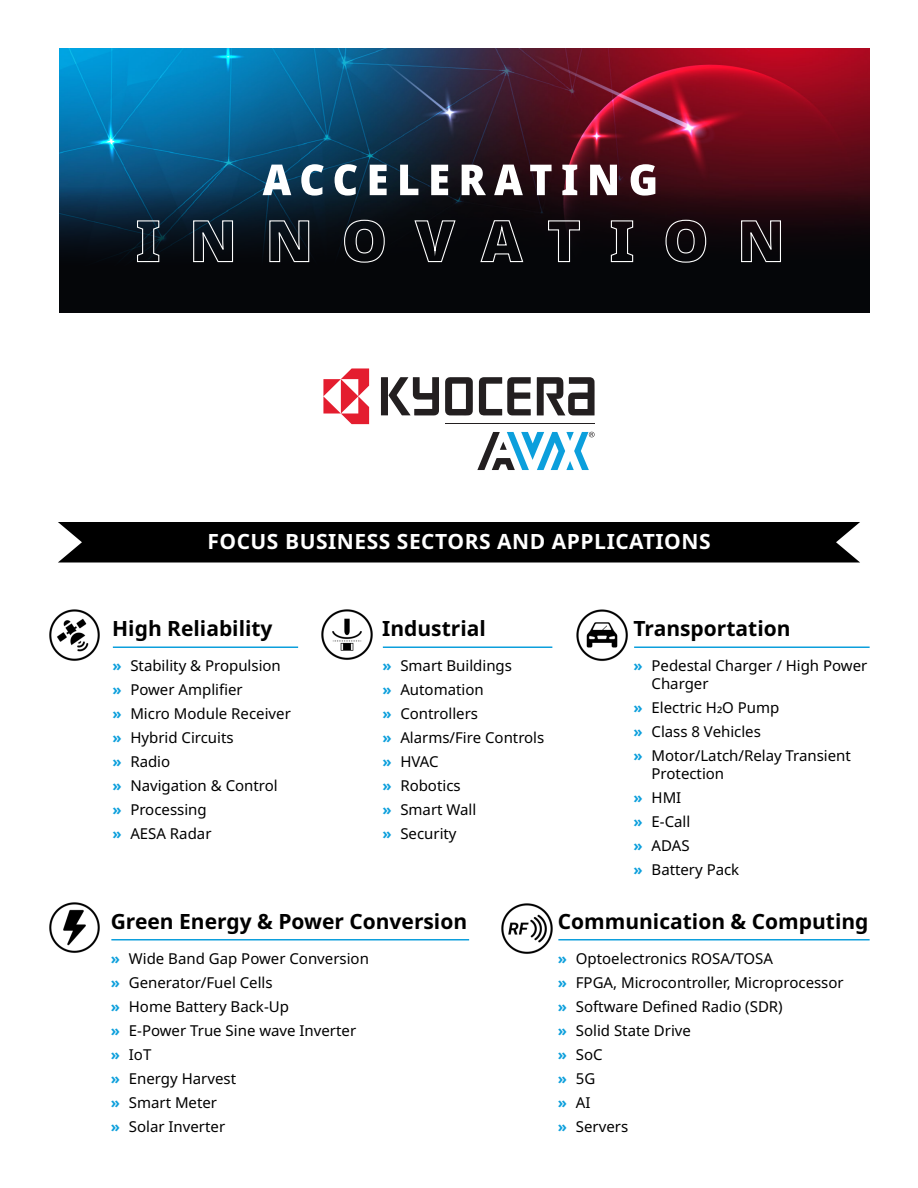
<style>
.page{position:relative;width:918px;height:1188px;background:#fff}
.page>*{position:absolute;margin:0;border:0;box-sizing:border-box;transform-origin:0 0}
.t1{font:700 21px "Noto Sans";color:#000}
.t2{font:700 21px "Noto Sans";letter-spacing:.025em;color:#fff}
.t3{font:15px/24px "Noto Sans";color:#000}
.t4{font:700 15px/24px "Noto Sans";color:#0c9fdc;text-align:justify}
</style>
<div class="page">
<img style="left:59px;top:48px;width:811px;height:113px">
<svg style="left:445px;top:377px;width:28px;height:39px"></svg>
<svg style="left:537px;top:377px;width:58px;height:39px"></svg>
<svg style="left:479px;top:377px;width:52px;height:38px"></svg>
<svg style="left:381px;top:377px;width:58px;height:38px"></svg>
<svg style="left:477px;top:432px;width:118px;height:38px"></svg>
<hr style="left:445px;top:423px;width:150px;height:1px;background:#231f20">
<svg style="left:323px;top:368px;width:46px;height:56px"></svg>
<div style="left:58px;top:522px;width:802px;height:40px;background:#000"></div>
<img style="left:501px;top:903px;width:52px;height:51px">
<img style="left:321px;top:609px;width:52px;height:51px">
<img style="left:49px;top:609px;width:51px;height:52px">
<hr style="left:113px;top:646px;width:185px;height:2px;background:#0c9fdc">
<hr style="left:383px;top:646px;width:169px;height:2px;background:#0c9fdc">
<img style="left:49px;top:902px;width:51px;height:51px">
<hr style="left:634px;top:646px;width:236px;height:2px;background:#0c9fdc">
<img style="left:576px;top:609px;width:52px;height:53px">
<hr style="left:558px;top:939px;width:312px;height:1px;background:#0c9fdc">
<hr style="left:111px;top:939px;width:358px;height:1px;background:#0c9fdc">
<svg style="left:59px;top:161px;width:811px;height:152px;background:#0f1019"></svg>
<svg style="left:263px;top:165px;width:28px;height:30px"></svg>
<svg style="left:301px;top:164px;width:23px;height:32px"></svg>
<svg style="left:335px;top:164px;width:22px;height:32px"></svg>
<svg style="left:370px;top:165px;width:17px;height:30px"></svg>
<svg style="left:400px;top:165px;width:18px;height:30px"></svg>
<svg style="left:431px;top:165px;width:17px;height:30px"></svg>
<svg style="left:462px;top:165px;width:24px;height:30px"></svg>
<svg style="left:494px;top:165px;width:29px;height:30px"></svg>
<svg style="left:530px;top:165px;width:22px;height:30px"></svg>
<svg style="left:562px;top:165px;width:15px;height:30px"></svg>
<svg style="left:590px;top:165px;width:27px;height:30px"></svg>
<svg style="left:631px;top:164px;width:24px;height:32px"></svg>
<svg style="left:136px;top:220px;width:24px;height:43px"></svg>
<svg style="left:193px;top:220px;width:41px;height:43px;background:#2d353c"></svg>
<svg style="left:269px;top:220px;width:41px;height:43px;background:#2d3237"></svg>
<svg style="left:343px;top:219px;width:42px;height:44px;background:#23262a"></svg>
<svg style="left:414px;top:220px;width:42px;height:54px;background:#1c1d20"></svg>
<svg style="left:480px;top:220px;width:44px;height:43px;background:#222325"></svg>
<svg style="left:547px;top:220px;width:34px;height:43px"></svg>
<svg style="left:610px;top:220px;width:24px;height:43px"></svg>
<svg style="left:665px;top:219px;width:42px;height:44px;background:#282327"></svg>
<svg style="left:741px;top:220px;width:41px;height:43px;background:#322d30"></svg>
<h1 class="t2" style="left:207px;top:530px;width:505px">FOCUS BUSINESS SECTORS AND APPLICATIONS</h1>
<h1 class="t1" style="left:112px;top:617px;width:162px">High Reliability</h1>
<p class="t4" style="left:112px;top:654px;width:11px">» » » » » » » »</p>
<p class="t3" style="left:130px;top:654px;width:162px">Stability &amp; Propulsion<br>Power Amplifier<br>Micro Module Receiver<br>Hybrid Circuits<br>Radio<br>Navigation &amp; Control<br>Processing<br>AESA Radar</p>
<h1 class="t1" style="left:382px;top:617px;width:105px">Industrial</h1>
<p class="t4" style="left:382px;top:654px;width:11px">» » » » » » » »</p>
<p class="t3" style="left:400px;top:654px;width:146px">Smart Buildings<br>Automation<br>Controllers<br>Alarms/Fire Controls<br>HVAC<br>Robotics<br>Smart Wall<br>Security</p>
<h1 class="t1" style="left:111px;top:909px;width:358px">Green Energy &amp; Power Conversion</h1>
<p class="t4" style="left:111px;top:947px;width:11px">» » » » » » » »</p>
<p class="t3" style="left:129px;top:947px;width:242px">Wide Band Gap Power Conversion<br>Generator/Fuel Cells<br>Home Battery Back-Up<br>E-Power True Sine wave Inverter<br>IoT<br>Energy Harvest<br>Smart Meter<br>Solar Inverter</p>
<h1 class="t1" style="left:633px;top:617px;width:159px">Transportation</h1>
<p class="t4" style="left:634px;top:654px;width:11px">»</p>
<p class="t4" style="left:634px;top:696px;width:11px">» » »</p>
<p class="t4" style="left:634px;top:786px;width:11px">» » » »</p>
<p class="t3" style="left:652px;top:657px;width:217px;line-height:18px">Pedestal Charger / High Power<br>Charger</p>
<p class="t3" style="left:652px;top:696px;width:201px">Electric H2O Pump<br>Class 8 Vehicles<br>Motor/Latch/Relay Transient</p>
<p class="t3" style="left:652px;top:762px;width:89px">Protection<br>HMI<br>E-Call<br>ADAS<br>Battery Pack</p>
<h1 class="t1" style="left:558px;top:909px;width:312px">Communication &amp; Computing</h1>
<p class="t4" style="left:558px;top:947px;width:11px">» » » » » » » »</p>
<p class="t3" style="left:576px;top:947px;width:269px">Optoelectronics ROSA/TOSA<br>FPGA, Microcontroller, Microprocessor<br>Software Defined Radio (SDR)<br>Solid State Drive<br>SoC<br>5G<br>AI<br>Servers</p>
</div>
